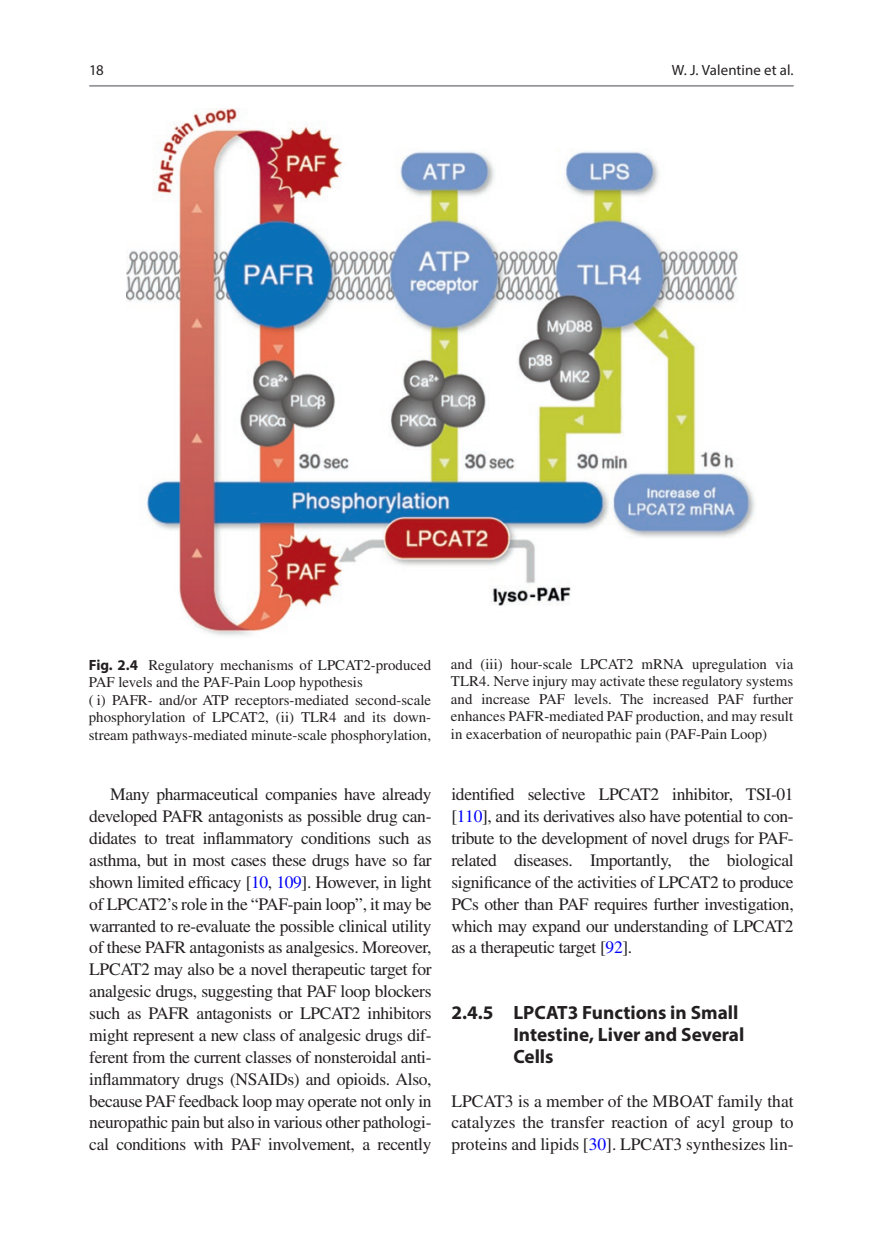
<style>
.page{position:relative;width:883px;height:1260px;background:#fff}
.page>*{position:absolute;margin:0;border:0;box-sizing:border-box;transform-origin:0 0}
.t1{font:700 19.25px/21.9px "Frwshp Myriad Pro";color:#231f20}
.t2{font:17.5px/21.9px "Yhmpfx Times LT Std";letter-spacing:-.02em;color:#231f20;text-align:justify}
.t3{font:14.88px/17.5px "Yhmpfx Times LT Std";color:#231f20}
.t4{font:14.88px "Vfjbnv Myriad Pro";letter-spacing:.005em;color:#231f20}
.t5{font:14.88px "Yllnxy Myriad Pro";color:#231f20}
.s1{font-family:"Frwshp Myriad Pro";font-weight:700}
.s2{color:#0000fa}
</style>
<div class="page">
<img style="left:126px;top:108px;width:629px;height:528px">
<hr style="left:89px;top:85px;width:705px;height:2px;background:#939598">
<p class="t5" style="left:89px;top:61px;width:16px">18</p>
<p class="t4" style="left:672px;top:61px;width:123px">W. J. Valentine et al.</p>
<p class="t3" style="left:89px;top:656px;width:344px"><span class="s1">Fig. 2.4</span> Regulatory mechanisms of LPCAT2-produced PAF levels and the PAF-Pain Loop hypothesis<br>( i) PAFR- and/or ATP receptors-mediated second-scale phosphorylation of LPCAT2, (ii) TLR4 and its down&shy;stream pathways-mediated minute-scale phosphorylation,</p>
<p class="t3" style="left:451px;top:655px;width:344px;text-align:justify">and (iii) hour-scale LPCAT2 mRNA upregulation via TLR4. Nerve injury may activate these regulatory systems and increase PAF levels. The increased PAF further enhances PAFR-mediated PAF production, and may result in exacerbation of neuropathic pain (PAF-Pain Loop)</p>
<p class="t2" style="left:89px;top:783px;width:344px;text-indent:21px">Many pharmaceutical companies have already developed PAFR antagonists as possible drug can&shy;didates to treat inflammatory conditions such as asthma, but in most cases these drugs have so far shown limited efficacy [<span class="s2">10</span>, <span class="s2">109</span>]. However, in light of LPCAT2’s role in the “PAF-pain loop”, it may be warranted to re-evaluate the possible clinical utility of these PAFR antagonists as analgesics. Moreover, LPCAT2 may also be a novel therapeutic target for analgesic drugs, suggesting that PAF loop blockers such as PAFR antagonists or LPCAT2 inhibitors might represent a new class of analgesic drugs dif&shy;ferent from the current classes of nonsteroidal anti&shy;inflammatory drugs (NSAIDs) and opioids. Also, because PAF feedback loop may operate not only in neuropathic pain but also in various other pathologi&shy;cal conditions with PAF involvement, a recently</p>
<p class="t2" style="left:451px;top:783px;width:344px">identified selective LPCAT2 inhibitor, TSI-01 [<span class="s2">110</span>], and its derivatives also have potential to con&shy;tribute to the development of novel drugs for PAF&shy;related diseases. Importantly, the biological significance of the activities of LPCAT2 to produce PCs other than PAF requires further investigation, which may expand our understanding of LPCAT2 as a therapeutic target [<span class="s2">92</span>].</p>
<p class="t1" style="left:513px;top:1001px;width:232px;text-indent:-62px">2.4.5 LPCAT3 Functions in Small<br>Intestine, Liver and Several<br>Cells</p>
<p class="t2" style="left:451px;top:1090px;width:344px">LPCAT3 is a member of the MBOAT family that catalyzes the transfer reaction of acyl group to proteins and lipids [<span class="s2">30</span>]. LPCAT3 synthesizes lin-</p>
</div>
